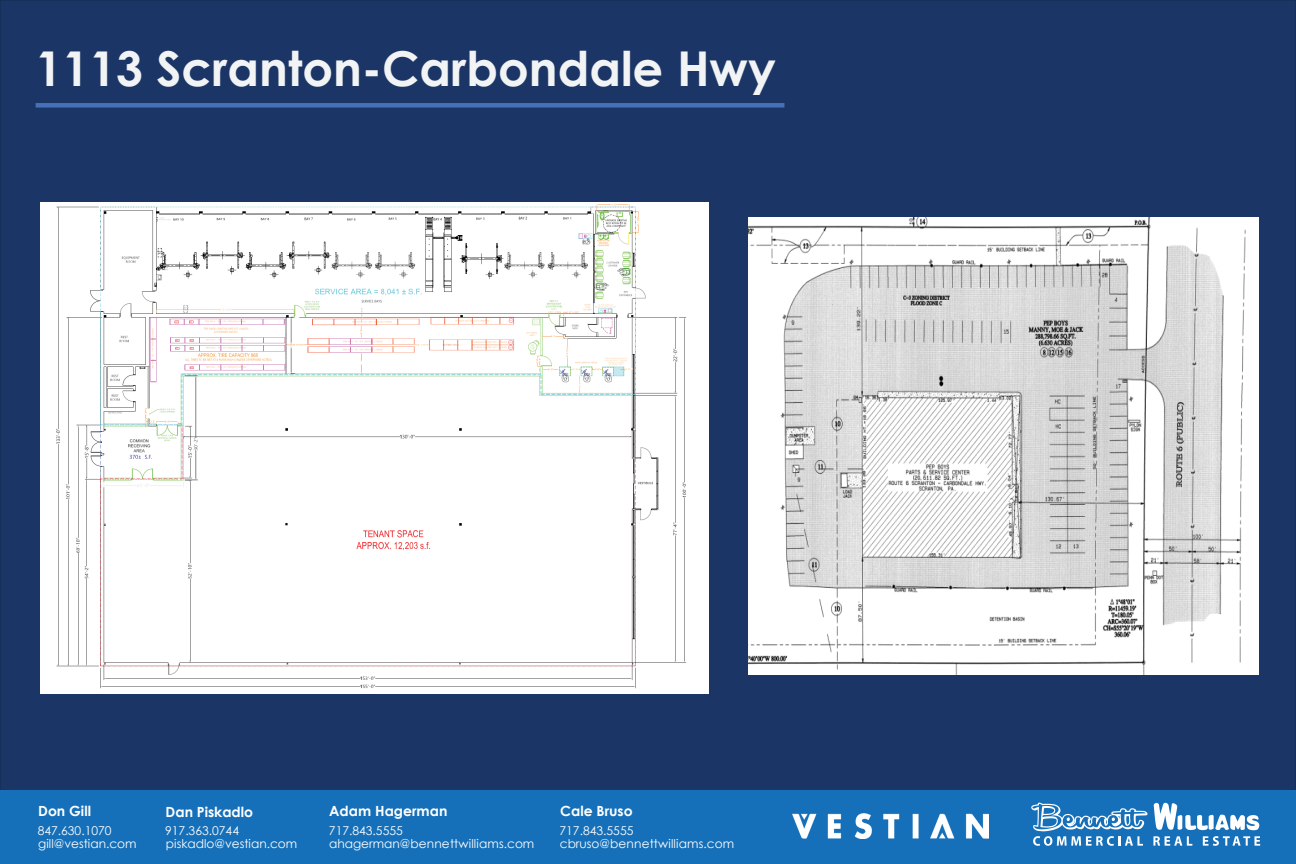
<style>
.page{position:relative;width:1296px;height:864px;background:#1b3666}
.page>*{position:absolute;margin:0;border:0;box-sizing:border-box;transform-origin:0 0}
.t1{font:700 48px "Century Gothic";color:#f2f3f4}
.t2{font:700 14px "Century Gothic";color:#fff}
.t3{font:12.1px/13.3px "Century Gothic";color:#fff}
</style>
<div class="page">
<div style="left:36px;top:103px;width:748px;height:5px;background:#4671b8"></div>
<img style="left:748px;top:217px;width:510px;height:458px">
<img style="left:41px;top:203px;width:668px;height:491px">
<div style="left:0;top:791px;width:1295px;height:73px;background:#1670b9"></div>
<img style="left:792px;top:814px;width:196px;height:24px">
<svg style="left:1031px;top:803px;width:229px;height:43px"></svg>
<h1 class="t1" style="left:36px;top:32px;width:742px">1113 Scranton-Carbondale Hwy</h1>
<p class="t2" style="left:38px;top:801px;width:54px">Don Gill</p>
<p class="t3" style="left:38px;top:824px;width:100px">847.630.1070 gill@vestian.com</p>
<p class="t2" style="left:166px;top:801px;width:89px">Dan Piskadlo</p>
<p class="t3" style="left:165px;top:824px;width:133px">917.363.0744 piskadlo@vestian.com</p>
<p class="t2" style="left:329px;top:801px;width:120px">Adam Hagerman</p>
<p class="t3" style="left:329px;top:824px;width:207px">717.843.5555 ahagerman@bennettwilliams.com</p>
<p class="t2" style="left:560px;top:801px;width:74px">Cale Bruso</p>
<p class="t3" style="left:560px;top:824px;width:176px">717.843.5555 cbruso@bennettwilliams.com</p>
</div>
